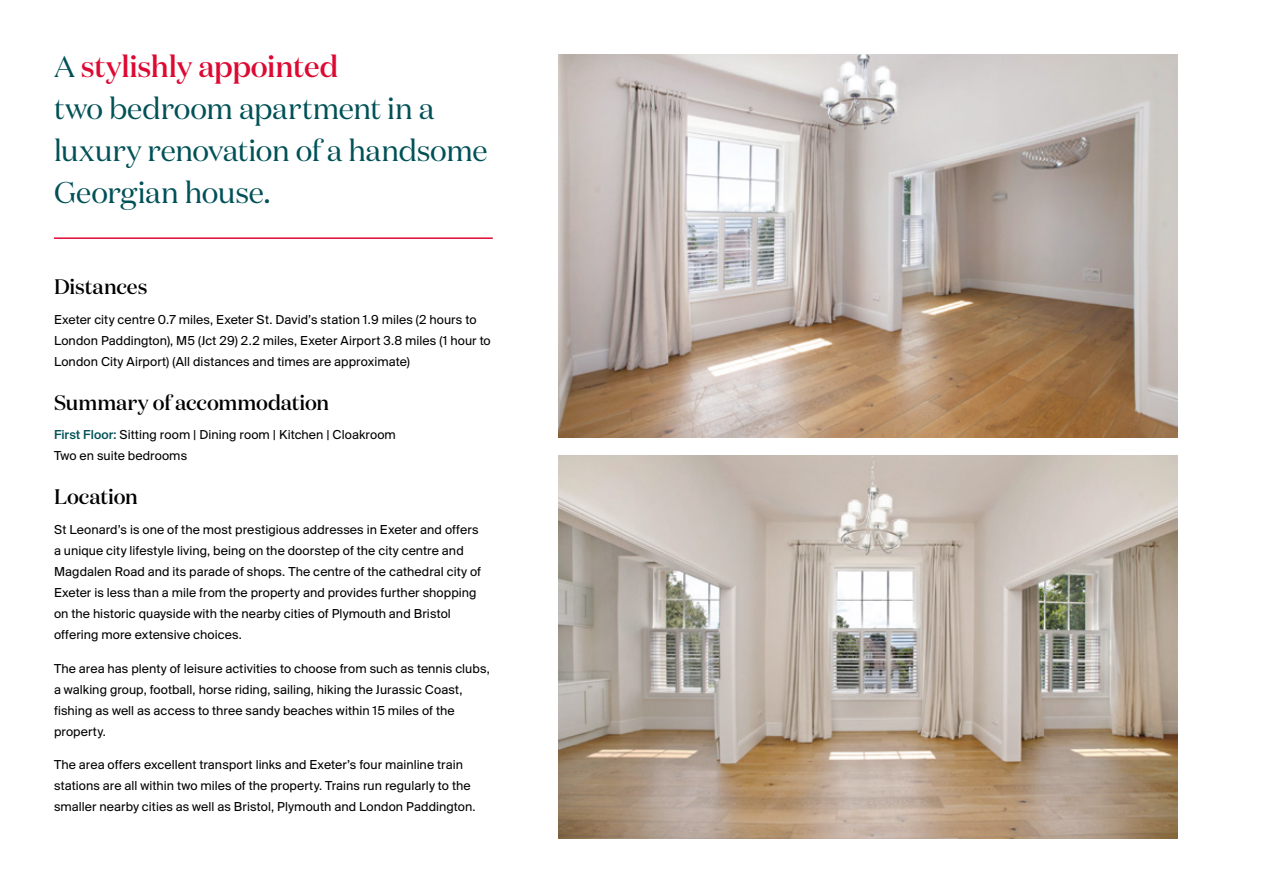
<style>
.page{position:relative;width:1263px;height:893px;background:#fff}
.page>*{position:absolute;margin:0;border:0;box-sizing:border-box;transform-origin:0 0}
.t1{font:30px/42px "Domaine Disp";letter-spacing:-.01em;color:#005157}
.t2{font:500 21px "Domaine Disp";letter-spacing:-.005em;color:#000}
.t3{font:13.5px/21px "Suisse BP Intl";letter-spacing:.005em;color:#000}
.s1{font-weight:500;color:#dd0932}
.s2{font-weight:500;color:#005157}
</style>
<div class="page">
<hr style="left:54px;top:237px;width:439px;height:2px;background:#dd0932">
<img style="left:559px;top:54px;width:619px;height:383px">
<img style="left:559px;top:455px;width:619px;height:384px">
<h1 class="t1" style="left:54px;top:46px;width:435px">A <span class="s1">stylishly appointed<br></span>two bedroom apartment in a luxury renovation of a handsome<br>Georgian house.</h1>
<h2 class="t2" style="left:54px;top:274px;width:95px">Distances</h2>
<p class="t3" style="left:54px;top:308px;width:438px">Exeter city centre 0.7 miles, Exeter St. David’s station 1.9 miles (2 hours to<br>London Paddington), M5 (Jct 29) 2.2 miles, Exeter Airport 3.8 miles (1 hour to<br>London City Airport) (All distances and times are approximate)</p>
<h2 class="t2" style="left:54px;top:389px;width:277px">Summary of accommodation</h2>
<p class="t3" style="left:54px;top:424px;width:343px"><span class="s2">First Floor:</span> Sitting room | Dining room | Kitchen | Cloakroom<br>Two en suite bedrooms</p>
<h2 class="t2" style="left:54px;top:484px;width:85px">Location</h2>
<p class="t3" style="left:54px;top:518px;width:429px">St Leonard’s is one of the most prestigious addresses in Exeter and offers a unique city lifestyle living, being on the doorstep of the city centre and Magdalen Road and its parade of shops. The centre of the cathedral city of Exeter is less than a mile from the property and provides further shopping on the historic quayside with the nearby cities of Plymouth and Bristol offering more extensive choices.</p>
<p class="t3" style="left:54px;top:657px;width:437px">The area has plenty of leisure activities to choose from such as tennis clubs, a walking group, football, horse riding, sailing, hiking the Jurassic Coast, fishing as well as access to three sandy beaches within 15 miles of the property.</p>
<p class="t3" style="left:54px;top:754px;width:423px">The area offers excellent transport links and Exeter’s four mainline train stations are all within two miles of the property. Trains run regularly to the smaller nearby cities as well as Bristol, Plymouth and London Paddington.</p>
</div>
